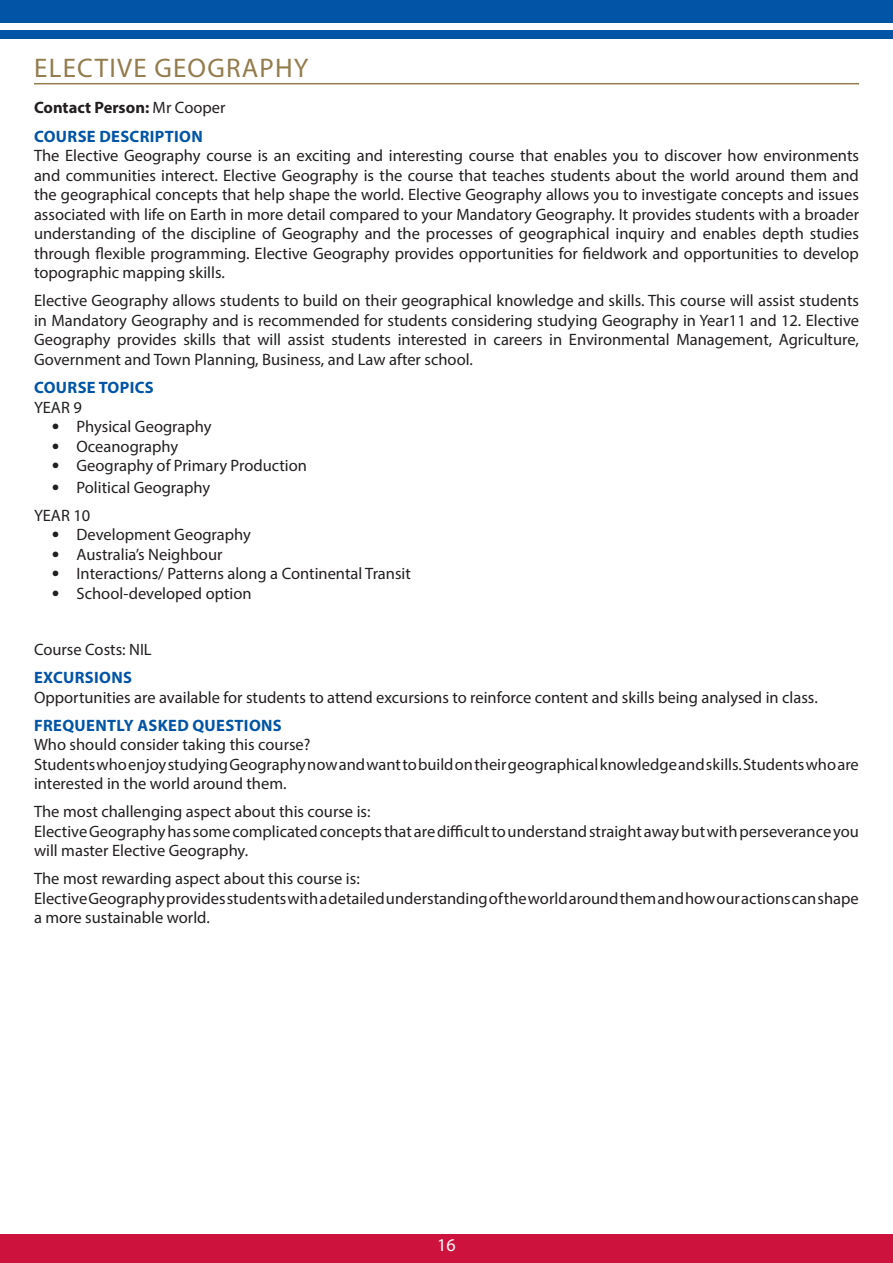
<style>
.page{position:relative;width:893px;height:1263px;background:#fff}
.page>*{position:absolute;margin:0;border:0;box-sizing:border-box;transform-origin:0 0}
.Heading_1{font:27px "Myriad Pro";letter-spacing:.045em;color:#937c4d}
.t1{font:18px "Myriad Pro";color:#fff}
.Paragraph_Body{font:16.5px/19.5px "Myriad Pro";color:#231f20}
.Paragrapaph_Semi_bol{font:16.5px "Myriad Pro";color:#231f20}
.Sub_Head_10{font:700 16.5px "Myriad Pro";letter-spacing:.02em;color:#0154a6}
.Paragraph_Body-2{font:700 16.5px "Myriad Pro";color:#231f20}
.s1{font-weight:400}
.s2{font-family:"Calibri";font-size:18px}
</style>
<div class="page">
<div style="left:0;top:1234px;width:893px;height:29px;background:#cd123d"></div>
<div style="left:0;top:0;width:893px;height:22px;background:#0154a6"></div>
<div style="left:0;top:31px;width:893px;height:8px;background:#0154a6"></div>
<hr style="left:34px;top:83px;width:825px;height:1px;background:#937c4d">
<p class="Heading_1" style="left:34px;top:51px;width:276px">ELECTIVE GEOGRAPHY</p>
<p class="Paragraph_Body-2" style="left:34px;top:97px;width:193px">Contact Person: <span class="s1">Mr Cooper</span></p>
<p class="Sub_Head_10" style="left:34px;top:125px;width:170px">COURSE DESCRIPTION</p>
<p class="Paragraph_Body" style="left:34px;top:146px;width:826px;text-align:justify">The Elective Geography course is an exciting and interesting course that enables you to discover how environments and communities interect. Elective Geography is the course that teaches students about the world around them and the geographical concepts that help shape the world. Elective Geography allows you to investigate concepts and issues associated with life on Earth in more detail compared to your Mandatory Geography. It provides students with a broader understanding of the discipline of Geography and the processes of geographical inquiry and enables depth studies through flexible programming. Elective Geography provides opportunities for fieldwork and opportunities to develop topographic mapping skills.</p>
<p class="Paragraph_Body" style="left:34px;top:291px;width:826px;text-align:justify">Elective Geography allows students to build on their geographical knowledge and skills. This course will assist students in Mandatory Geography and is recommended for students considering studying Geography in Year11 and 12. Elective Geography provides skills that will assist students interested in careers in Environmental Management, Agriculture, Government and Town Planning, Business, and Law after school.</p>
<p class="Sub_Head_10" style="left:34px;top:377px;width:121px">COURSE TOPICS</p>
<p class="Paragrapaph_Semi_bol" style="left:34px;top:397px;width:49px">YEAR 9</p>
<p class="Paragraph_Body" style="left:51px;top:417px;width:162px"><span class="s2">•</span> Physical Geography</p>
<p class="Paragraph_Body" style="left:51px;top:436px;width:129px"><span class="s2">•</span> Oceanography</p>
<p class="Paragraph_Body" style="left:51px;top:456px;width:257px"><span class="s2">•</span> Geography of Primary Production</p>
<p class="Paragraph_Body" style="left:51px;top:477px;width:161px"><span class="s2">•</span> Political Geography</p>
<p class="Paragrapaph_Semi_bol" style="left:34px;top:505px;width:58px">YEAR 10</p>
<p class="Paragraph_Body" style="left:51px;top:525px;width:201px"><span class="s2">•</span> Development Geography</p>
<p class="Paragraph_Body" style="left:51px;top:544px;width:173px"><span class="s2">•</span> Australia’s Neighbour</p>
<p class="Paragraph_Body" style="left:51px;top:564px;width:361px"><span class="s2">•</span> Interactions/ Patterns along a Continental Transit</p>
<p class="Paragraph_Body" style="left:51px;top:583px;width:202px"><span class="s2">•</span> School-developed option</p>
<p class="Paragraph_Body" style="left:34px;top:639px;width:119px">Course Costs: NIL</p>
<p class="Sub_Head_10" style="left:34px;top:667px;width:99px">EXCURSIONS</p>
<p class="Paragraph_Body" style="left:34px;top:687px;width:785px">Opportunities are available for students to attend excursions to reinforce content and skills being analysed in class.</p>
<p class="Sub_Head_10" style="left:34px;top:714px;width:249px">FREQUENTLY ASKED QUESTIONS</p>
<p class="Paragrapaph_Semi_bol" style="left:34px;top:735px;width:278px">Who should consider taking this course?</p>
<p class="Paragraph_Body" style="left:34px;top:754px;width:826px">Students who enjoy studying Geography now and want to build on their geographical knowledge and skills. Students who are interested in the world around them.</p>
<p class="Paragrapaph_Semi_bol" style="left:34px;top:802px;width:338px">The most challenging aspect about this course is:</p>
<p class="Paragraph_Body" style="left:34px;top:821px;width:826px">Elective Geography has some complicated concepts that are difficult to understand straight away but with perseverance you will master Elective Geography.</p>
<p class="Paragrapaph_Semi_bol" style="left:34px;top:869px;width:327px">The most rewarding aspect about this course is:</p>
<p class="Paragraph_Body" style="left:34px;top:888px;width:826px">Elective Geography provides students with a detailed understanding of the world around them and how our actions can shape a more sustainable world.</p>
<p class="t1" style="left:437px;top:1233px;width:20px">16</p>
</div>
